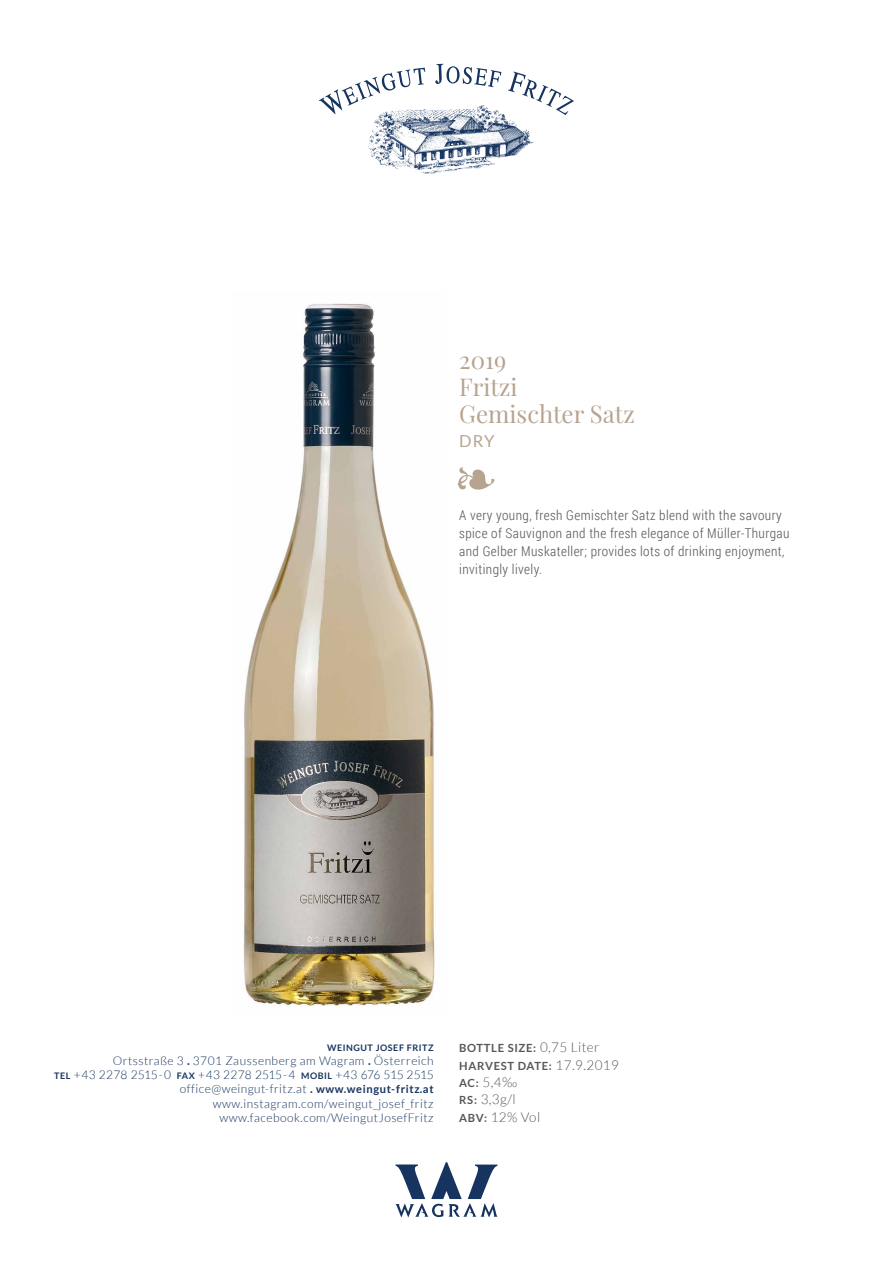
<style>
.page{position:relative;width:893px;height:1263px;background:#fff}
.page>*{position:absolute;margin:0;border:0;box-sizing:border-box;transform-origin:0 0}
.t1{font:24px/27px "Playfair Display";color:#b7a490}
.t2{font:16.5px "Lato";color:#b7a490}
.t3{font:300 13.5px/18px "Roboto Condensed";letter-spacing:.03em;color:#575756}
.t4{font:300 13.5px/17.4px "Lato";letter-spacing:.03em;color:#575756}
.t5{font:300 12px/14.2px "Lato";letter-spacing:.04em;color:#16345f;text-align:right}
.t6{font:700 11.25px/17.4px "Lato";letter-spacing:.06em;color:#575756}
.t7{font:700 9px "Lato";letter-spacing:.06em;color:#16345f}
.s1{font-weight:700}
.s2{font-weight:700;font-size:9px}
.s3{font-weight:700;font-size:11.1px}
.s4{font-weight:300;font-size:13.5px}
.s5{font-weight:700;font-size:11.25px}
</style>
<div class="page">
<img style="left:243px;top:303px;width:192px;height:704px">
<svg style="left:395px;top:1162px;width:102px;height:55px"></svg>
<svg style="left:319px;top:64px;width:255px;height:51px"></svg>
<img style="left:365px;top:101px;width:173px;height:73px">
<img style="left:458px;top:467px;width:37px;height:22px">
<h1 class="t1" style="left:459px;top:344px;width:177px">2019<br>Fritzi<br>Gemischter Satz</h1>
<h2 class="t2" style="left:459px;top:431px;width:37px">DRY</h2>
<p class="t3" style="left:459px;top:506px;width:332px">A very young, fresh Gemischter Satz blend with the savoury spice of Sauvignon and the fresh elegance of Müller-Thurgau and Gelber Muskateller; provides lots of drinking enjoyment, invitingly lively.</p>
<p class="t7" style="left:327px;top:1042px;width:108px">WEINGUT JOSEF FRITZ</p>
<p class="t5" style="left:54px;top:1053px;width:381px">Ortsstraße 3 <span class="s1">.</span> 3701 Zaussenberg am Wagram <span class="s1">.</span> Österreich<br><span class="s2">TEL</span> +43 2278 2515-0 <span class="s2">FAX</span> +43 2278 2515-4 <span class="s2">MOBIL</span> +43 676 515 2515 office@weingut-fritz.at <span class="s1">.</span> <span class="s3">www.weingut-fritz.at </span>www.instagram.com/weingut_josef_fritz www.facebook.com/WeingutJosefFritz</p>
<p class="t6" style="left:459px;top:1039px;width:161px">BOTTLE SIZE: <span class="s4">0,75 Liter<br></span>HARVEST DATE: <span class="s4">17.9.2019</span></p>
<p class="t4" style="left:459px;top:1073px;width:82px"><span class="s5">AC:</span> 5,4‰<br><span class="s5">RS:</span> 3,3g/l<br><span class="s5">ABV:</span> 12% Vol</p>
</div>
